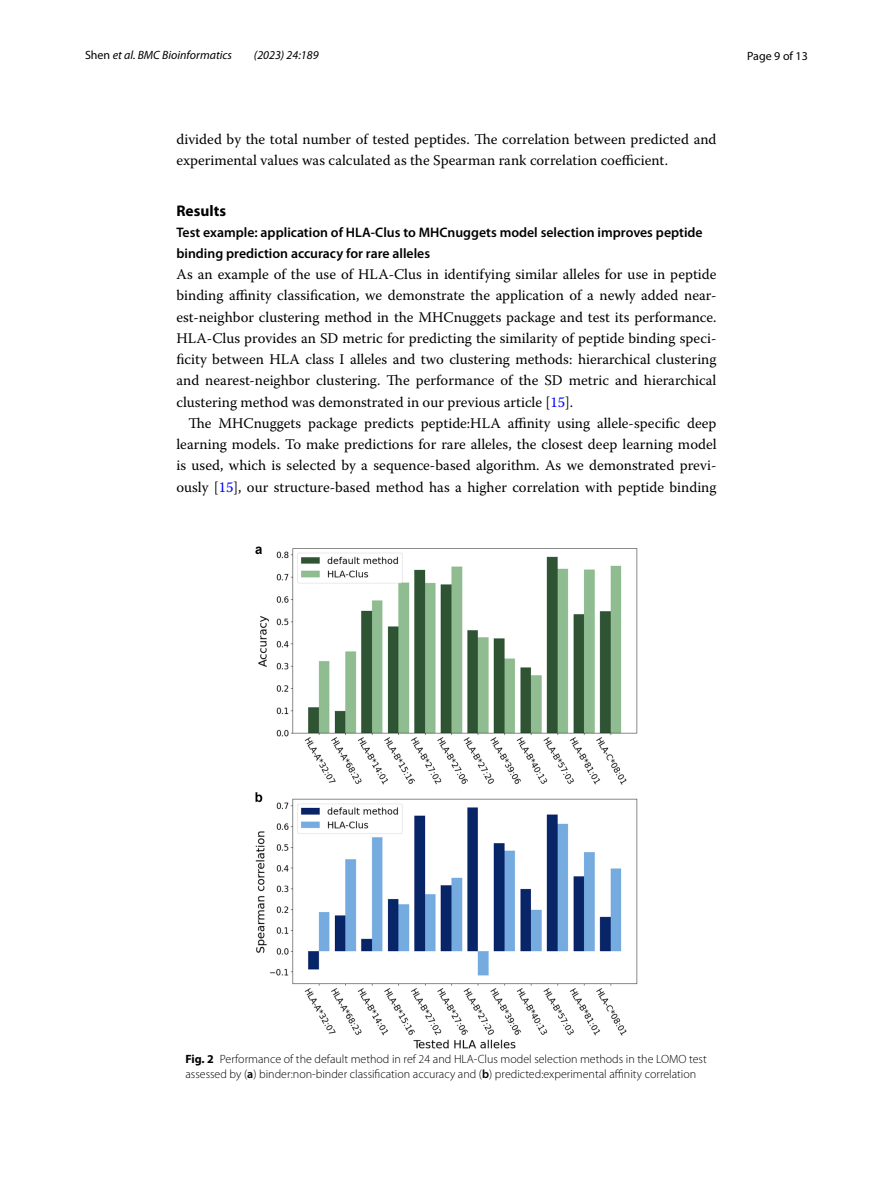
<style>
.page{position:relative;width:893px;height:1187px;background:#fff}
.page>*{position:absolute;margin:0;border:0;box-sizing:border-box;transform-origin:0 0}
.t1{font:700 15.45px "Myriad Pro";color:#000}
.t2{font:14.7px/21.3px "Warnock Pro";color:#000;text-align:justify}
.t3{font:600 13.8px/21.1px "Myriad Pro";color:#000}
.t4{font:300 12px/15px "Myriad Pro";color:#000}
.t5{font:italic 12px "Myriad Pro";color:#000}
.t6{font:12px "Myriad Pro";color:#000}
.s1{font-style:normal}
.s2{color:#00f}
.s3{font-weight:700}
.s4{font-weight:600}
</style>
<div class="page">
<img style="left:255px;top:546px;width:383px;height:502px">
<p class="t5" style="left:85px;top:48px;width:149px"><span class="s1">Shen</span> et al. BMC Bioinformatics</p>
<p class="t5" style="left:254px;top:48px;width:66px">(2023) 24:189</p>
<p class="t6" style="left:747px;top:48px;width:62px">Page 9 of 13</p>
<p class="t2" style="left:176px;top:128px;width:542px">divided by the total number of tested peptides. Te correlation between predicted and experimental values was calculated as the Spearman rank correlation coefcient.</p>
<p class="t1" style="left:176px;top:200px;width:51px">Results</p>
<p class="t3" style="left:176px;top:221px;width:528px">Test example: application of HLA‑Clus to MHCnuggets model selection improves peptide binding prediction accuracy for rare alleles</p>
<p class="t2" style="left:176px;top:263px;width:542px">As an example of the use of HLA-Clus in identifying similar alleles for use in peptide binding afnity classifcation, we demonstrate the application of a newly added near&shy;est-neighbor clustering method in the MHCnuggets package and test its performance.<br>HLA-Clus provides an SD metric for predicting the similarity of peptide binding speci&shy;fcity between HLA class I alleles and two clustering methods: hierarchical clustering and nearest-neighbor clustering. Te performance of the SD metric and hierarchical clustering method was demonstrated in our previous article [<span class="s2">15</span>].</p>
<p class="t2" style="left:176px;top:412px;width:542px;text-indent:12px">Te MHCnuggets package predicts peptide:HLA afnity using allele-specifc deep learning models. To make predictions for rare alleles, the closest deep learning model is used, which is selected by a sequence-based algorithm. As we demonstrated previ&shy;ously [<span class="s2">15</span>], our structure-based method has a higher correlation with peptide binding</p>
<p class="t4" style="left:185px;top:1051px;width:523px"><span class="s3">Fig. 2</span> Performance of the default method in ref 24 and HLA-Clus model selection methods in the LOMO test assessed by (<span class="s4">a</span>) binder:non-binder classifcation accuracy and (<span class="s4">b</span>) predicted:experimental afnity correlation</p>
</div>
